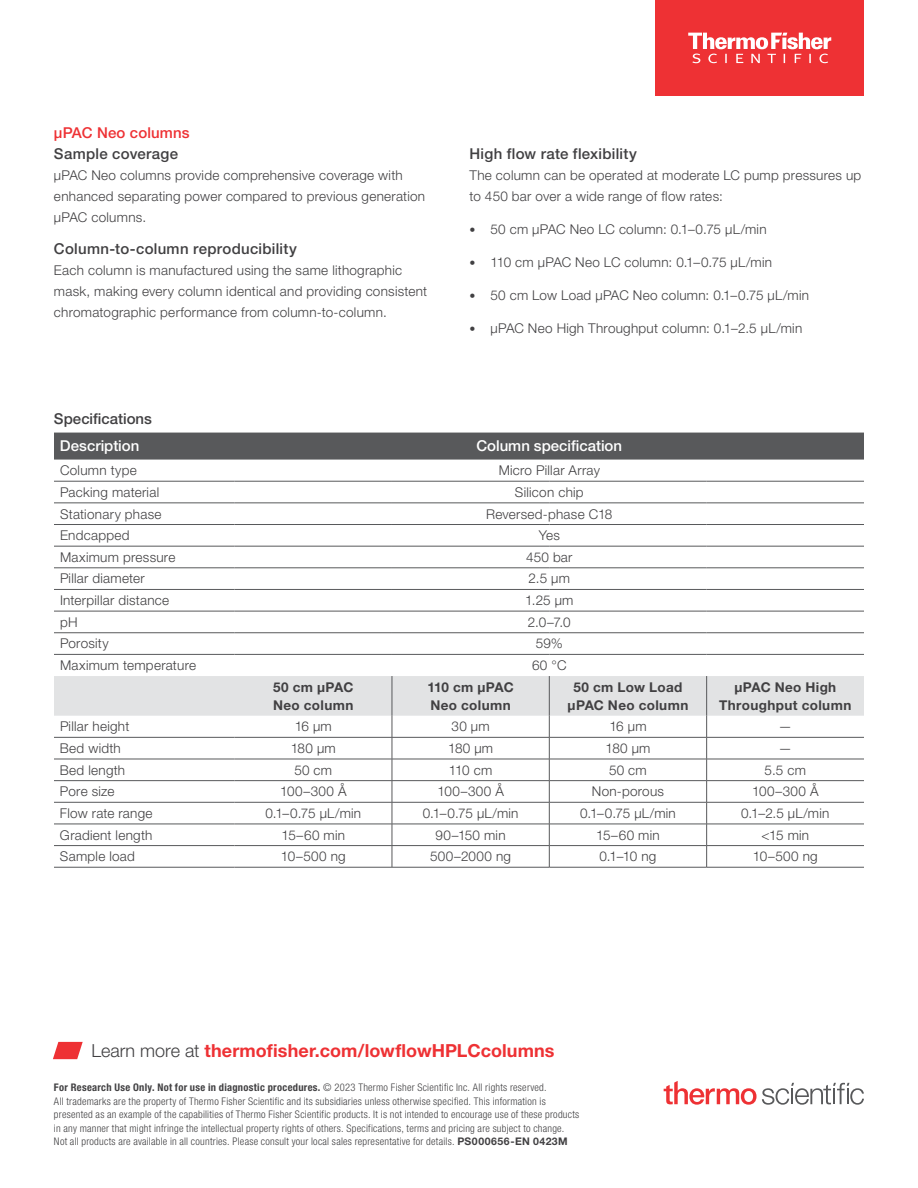
<style>
.page{position:relative;width:918px;height:1188px;background:#fff}
.page>*{position:absolute;margin:0;border:0;box-sizing:border-box;transform-origin:0 0}
.t1{font:700 18px "Helvetica Neue LTW1 G";letter-spacing:.005em;color:#ee3134}
.t2{font:500 15px "Helvetica Neue LTW1 G";letter-spacing:.015em;color:#414042}
.t3{font:500 15px "Helvetica Neue LTW1 G";color:#fff}
.t4{font:500 15px "Helvetica Neue LTW1 G";letter-spacing:.01em;color:#ee3134}
.t5{font:300 13.5px/21px "Helvetica Neue LTW1 G";letter-spacing:.02em;color:#414042}
.t6{font:700 13.5px/18px "Helvetica Neue LTW1 G";letter-spacing:.03em;color:#414042}
.t7{font:300 condensed 10.5px/13.5px "Helvetica Neue LTW1 G";letter-spacing:.025em;color:#414042}
.s1{font-size:12px}
.s2{font-weight:300;color:#414042}
.s3{font-weight:700}
.s4{font-weight:700;font-stretch:normal}
</style>
<div class="page">
<div style="left:54px;top:433px;width:810px;height:27px;background:#58595b"></div>
<hr style="left:54px;top:481px;width:181px;height:1px;background:#58595b">
<hr style="left:235px;top:481px;width:157px;height:1px;background:#58595b">
<hr style="left:392px;top:481px;width:157px;height:1px;background:#58595b">
<hr style="left:549px;top:481px;width:158px;height:1px;background:#58595b">
<hr style="left:707px;top:481px;width:157px;height:1px;background:#58595b">
<hr style="left:54px;top:503px;width:181px;height:1px;background:#58595b">
<hr style="left:235px;top:503px;width:157px;height:1px;background:#58595b">
<hr style="left:392px;top:503px;width:157px;height:1px;background:#58595b">
<hr style="left:549px;top:503px;width:158px;height:1px;background:#58595b">
<hr style="left:707px;top:503px;width:157px;height:1px;background:#58595b">
<hr style="left:54px;top:524px;width:181px;height:1px;background:#58595b">
<hr style="left:235px;top:524px;width:157px;height:1px;background:#58595b">
<hr style="left:392px;top:524px;width:157px;height:1px;background:#58595b">
<hr style="left:549px;top:524px;width:158px;height:1px;background:#58595b">
<hr style="left:707px;top:524px;width:157px;height:1px;background:#58595b">
<hr style="left:54px;top:546px;width:181px;height:1px;background:#58595b">
<hr style="left:235px;top:546px;width:157px;height:1px;background:#58595b">
<hr style="left:392px;top:546px;width:157px;height:1px;background:#58595b">
<hr style="left:549px;top:546px;width:158px;height:1px;background:#58595b">
<hr style="left:707px;top:546px;width:157px;height:1px;background:#58595b">
<hr style="left:54px;top:568px;width:181px;height:1px;background:#58595b">
<hr style="left:235px;top:568px;width:157px;height:1px;background:#58595b">
<hr style="left:392px;top:568px;width:157px;height:1px;background:#58595b">
<hr style="left:549px;top:568px;width:158px;height:1px;background:#58595b">
<hr style="left:707px;top:568px;width:157px;height:1px;background:#58595b">
<hr style="left:54px;top:589px;width:181px;height:1px;background:#58595b">
<hr style="left:235px;top:589px;width:157px;height:1px;background:#58595b">
<hr style="left:392px;top:589px;width:157px;height:1px;background:#58595b">
<hr style="left:549px;top:589px;width:158px;height:1px;background:#58595b">
<hr style="left:707px;top:589px;width:157px;height:1px;background:#58595b">
<hr style="left:54px;top:611px;width:181px;height:1px;background:#58595b">
<hr style="left:235px;top:611px;width:157px;height:1px;background:#58595b">
<hr style="left:392px;top:611px;width:157px;height:1px;background:#58595b">
<hr style="left:549px;top:611px;width:158px;height:1px;background:#58595b">
<hr style="left:707px;top:611px;width:157px;height:1px;background:#58595b">
<hr style="left:54px;top:632px;width:181px;height:1px;background:#58595b">
<hr style="left:235px;top:632px;width:157px;height:1px;background:#58595b">
<hr style="left:392px;top:632px;width:157px;height:1px;background:#58595b">
<hr style="left:549px;top:632px;width:158px;height:1px;background:#58595b">
<hr style="left:707px;top:632px;width:157px;height:1px;background:#58595b">
<hr style="left:54px;top:654px;width:181px;height:1px;background:#58595b">
<hr style="left:235px;top:654px;width:157px;height:1px;background:#58595b">
<hr style="left:392px;top:654px;width:157px;height:1px;background:#58595b">
<hr style="left:549px;top:654px;width:158px;height:1px;background:#58595b">
<hr style="left:707px;top:654px;width:157px;height:1px;background:#58595b">
<hr style="left:54px;top:867px;width:181px;height:1px;background:#58595b">
<hr style="left:235px;top:867px;width:157px;height:1px;background:#58595b">
<hr style="left:392px;top:867px;width:157px;height:1px;background:#58595b">
<hr style="left:549px;top:867px;width:158px;height:1px;background:#58595b">
<hr style="left:707px;top:867px;width:157px;height:1px;background:#58595b">
<svg style="left:54px;top:676px;width:810px;height:191px"></svg>
<svg style="left:53px;top:1042px;width:30px;height:17px"></svg>
<div style="left:656px;top:0;width:208px;height:96px;background:#ee3134"></div>
<svg style="left:688px;top:33px;width:143px;height:30px"></svg>
<svg style="left:664px;top:1081px;width:200px;height:24px"></svg>
<p class="t4" style="left:54px;top:124px;width:137px">µPAC Neo columns</p>
<p class="t2" style="left:54px;top:145px;width:126px">Sample coverage</p>
<p class="t5" style="left:54px;top:165px;width:373px">µPAC Neo columns provide comprehensive coverage with enhanced separating power compared to previous generation μPAC columns.</p>
<p class="t2" style="left:54px;top:239px;width:244px">Column-to-column reproducibility</p>
<p class="t5" style="left:54px;top:259px;width:375px">Each column is manufactured using the same lithographic mask, making every column identical and providing consistent chromatographic performance from column-to-column.</p>
<p class="t2" style="left:469px;top:145px;width:169px">High flow rate flexibility</p>
<p class="t5" style="left:469px;top:165px;width:393px">The column can be operated at moderate LC pump pressures up to 450 bar over a wide range of flow rates:</p>
<p class="t5" style="left:469px;top:219px;width:299px"><span class="s1">•</span> 50 cm μPAC Neo LC column: 0.1–0.75 μL/min</p>
<p class="t5" style="left:469px;top:252px;width:304px"><span class="s1">•</span> 110 cm μPAC Neo LC column: 0.1–0.75 μL/min</p>
<p class="t5" style="left:469px;top:285px;width:341px"><span class="s1">•</span> 50 cm Low Load μPAC Neo column: 0.1–0.75 μL/min</p>
<p class="t5" style="left:469px;top:318px;width:334px"><span class="s1">•</span> µPAC Neo High Throughput column: 0.1–2.5 µL/min</p>
<p class="t2" style="left:54px;top:410px;width:99px">Specifications</p>
<p class="t3" style="left:60px;top:437px;width:81px">Description</p>
<p class="t3" style="left:476px;top:437px;width:147px">Column specification</p>
<p class="t5" style="left:60px;top:460px;width:78px">Column type</p>
<p class="t5" style="left:499px;top:460px;width:103px">Micro Pillar Array</p>
<p class="t5" style="left:60px;top:482px;width:101px">Packing material</p>
<p class="t5" style="left:515px;top:482px;width:70px">Silicon chip</p>
<p class="t5" style="left:60px;top:503px;width:103px">Stationary phase</p>
<p class="t5" style="left:486px;top:503px;width:128px">Reversed-phase C18</p>
<p class="t5" style="left:60px;top:525px;width:71px">Endcapped</p>
<p class="t5" style="left:539px;top:525px;width:23px">Yes</p>
<p class="t5" style="left:60px;top:546px;width:117px">Maximum pressure</p>
<p class="t5" style="left:526px;top:546px;width:48px">450 bar</p>
<p class="t5" style="left:60px;top:568px;width:86px">Pillar diameter</p>
<p class="t5" style="left:529px;top:568px;width:43px">2.5 µm</p>
<p class="t5" style="left:60px;top:590px;width:111px">Interpillar distance</p>
<p class="t5" style="left:525px;top:590px;width:50px">1.25 µm</p>
<p class="t5" style="left:60px;top:611px;width:19px">pH</p>
<p class="t5" style="left:528px;top:611px;width:45px">2.0–7.0</p>
<p class="t5" style="left:60px;top:633px;width:50px">Porosity</p>
<p class="t5" style="left:536px;top:633px;width:29px">59%</p>
<p class="t5" style="left:60px;top:655px;width:138px">Maximum temperature</p>
<p class="t5" style="left:532px;top:655px;width:36px">60 °C</p>
<p class="t6" style="left:273px;top:678px;width:82px">50 cm μPAC<br>Neo column</p>
<p class="t6" style="left:427px;top:678px;width:88px">110 cm μPAC<br>Neo column</p>
<p class="t6" style="left:568px;top:678px;width:122px;text-align:center">50 cm Low Load μPAC Neo column</p>
<p class="t6" style="left:719px;top:678px;width:134px;text-align:center">µPAC Neo High<br>Throughput column</p>
<p class="t5" style="left:60px;top:716px;width:71px">Pillar height</p>
<p class="t5" style="left:295px;top:716px;width:39px">16 µm</p>
<p class="t5" style="left:452px;top:716px;width:40px">30 µm</p>
<p class="t5" style="left:609px;top:716px;width:39px">16 µm</p>
<p class="t5" style="left:779px;top:716px;width:15px">—</p>
<p class="t5" style="left:60px;top:738px;width:62px">Bed width</p>
<p class="t5" style="left:291px;top:738px;width:47px">180 µm</p>
<p class="t5" style="left:448px;top:738px;width:47px">180 µm</p>
<p class="t5" style="left:605px;top:738px;width:47px">180 µm</p>
<p class="t5" style="left:779px;top:738px;width:15px">—</p>
<p class="t5" style="left:60px;top:759px;width:67px">Bed length</p>
<p class="t5" style="left:294px;top:759px;width:39px">50 cm</p>
<p class="t5" style="left:449px;top:759px;width:45px">110 cm</p>
<p class="t5" style="left:609px;top:759px;width:39px">50 cm</p>
<p class="t5" style="left:765px;top:759px;width:43px">5.5 cm</p>
<p class="t5" style="left:60px;top:781px;width:56px">Pore size</p>
<p class="t5" style="left:280px;top:781px;width:68px">100–300 Å</p>
<p class="t5" style="left:437px;top:781px;width:68px">100–300 Å</p>
<p class="t5" style="left:592px;top:781px;width:74px">Non-porous</p>
<p class="t5" style="left:752px;top:781px;width:68px">100–300 Å</p>
<p class="t5" style="left:60px;top:803px;width:94px">Flow rate range</p>
<p class="t5" style="left:265px;top:803px;width:97px">0.1–0.75 µL/min</p>
<p class="t5" style="left:423px;top:803px;width:97px">0.1–0.75 µL/min</p>
<p class="t5" style="left:580px;top:803px;width:97px">0.1–0.75 µL/min</p>
<p class="t5" style="left:741px;top:803px;width:90px">0.1–2.5 µL/min</p>
<p class="t5" style="left:60px;top:824px;width:94px">Gradient length</p>
<p class="t5" style="left:281px;top:824px;width:65px">15–60 min</p>
<p class="t5" style="left:436px;top:824px;width:72px">90–150 min</p>
<p class="t5" style="left:596px;top:824px;width:65px">15–60 min</p>
<p class="t5" style="left:761px;top:824px;width:49px">&lt;15 min</p>
<p class="t5" style="left:60px;top:846px;width:76px">Sample load</p>
<p class="t5" style="left:281px;top:846px;width:66px">10–500 ng</p>
<p class="t5" style="left:430px;top:846px;width:83px">500–2000 ng</p>
<p class="t5" style="left:600px;top:846px;width:58px">0.1–10 ng</p>
<p class="t5" style="left:753px;top:846px;width:66px">10–500 ng</p>
<h1 class="t1" style="left:92px;top:1039px;width:465px"><span class="s2">Learn more at</span> thermofisher.com/lowflowHPLCcolumns</h1>
<p class="t7" style="left:54px;top:1081px;width:527px"><span class="s3">For Research Use Only. Not for use in diagnostic procedures.</span> © 2023 Thermo Fisher Scientific Inc. All rights reserved.<br>All trademarks are the property of Thermo Fisher Scientific and its subsidiaries unless otherwise specified. This information is presented as an example of the capabilities of Thermo Fisher Scientific products. It is not intended to encourage use of these products in any manner that might infringe the intellectual property rights of others. Specifications, terms and pricing are subject to change.<br>Not all products are available in all countries. Please consult your local sales representative for details. <span class="s4">PS000656-EN 0423M</span></p>
</div>
